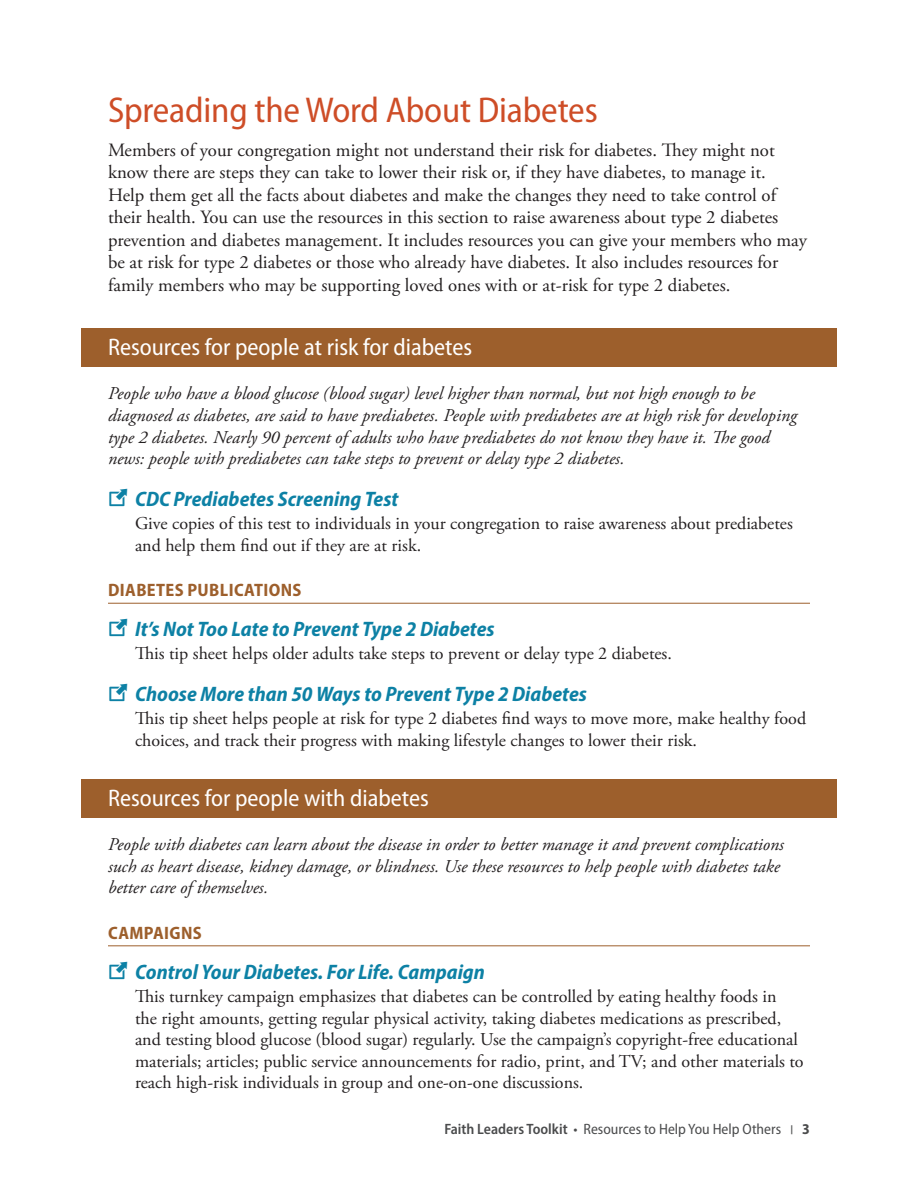
<style>
.page{position:relative;width:918px;height:1188px;background:#fff}
.page>*{position:absolute;margin:0;border:0;box-sizing:border-box;transform-origin:0 0}
.t1{font:semi-condensed 36px "Myriad Pro";letter-spacing:-.005em;color:#ce4d27}
.t2{font:semi-condensed 24px "Myriad Pro";color:#fff}
.t3{font:italic 700 semi-condensed 21px "Myriad Pro";color:#0d81a5}
.t4{font:18.75px/22.5px "Adobe Garamond Pro";color:#231f20}
.t5{font:18px/21.6px "Adobe Garamond Pro";color:#231f20}
.t6{font:italic 18px/21.6px "Adobe Garamond Pro";color:#231f20}
.t7{font:700 semi-condensed 18px "Myriad Pro";letter-spacing:.02em;color:#9d5f2c}
.t8{font:semi-condensed 15px "Myriad Pro";color:#4b4c4d}
.s1{font-weight:600}
.s2{font-size:9px}
.s3{font-weight:700}
</style>
<div class="page">
<div style="left:81px;top:328px;width:756px;height:39px;background:#9d5f2c"></div>
<hr style="left:108px;top:603px;width:702px;height:1px;background:#9d5f2c">
<div style="left:81px;top:779px;width:756px;height:39px;background:#9d5f2c"></div>
<hr style="left:108px;top:945px;width:702px;height:1px;background:#9d5f2c">
<h2 class="t1" style="left:108px;top:90px;width:491px">Spreading the Word About Diabetes</h2>
<p class="t4" style="left:108px;top:139px;width:701px">Members of your congregation might not understand their risk for diabetes. They might not know there are steps they can take to lower their risk or, if they have diabetes, to manage it.<br>Help them get all the facts about diabetes and make the changes they need to take control of their health. You can use the resources in this section to raise awareness about type 2 diabetes prevention and diabetes management. It includes resources you can give your members who may be at risk for type 2 diabetes or those who already have diabetes. It also includes resources for family members who may be supporting loved ones with or at-risk for type 2 diabetes.</p>
<h3 class="t2" style="left:108px;top:334px;width:366px">Resources for people at risk for diabetes</h3>
<p class="t6" style="left:108px;top:383px;width:690px">People who have a blood glucose (blood sugar) level higher than normal, but not high enough to be diagnosed as diabetes, are said to have prediabetes. People with prediabetes are at high risk for developing type 2 diabetes. Nearly 90 percent of adults who have prediabetes do not know they have it. The good news: people with prediabetes can take steps to prevent or delay type 2 diabetes.</p>
<h4 class="t3" style="left:135px;top:485px;width:265px">CDC Prediabetes Screening Test</h4>
<p class="t5" style="left:135px;top:513px;width:659px">Give copies of this test to individuals in your congregation to raise awareness about prediabetes and help them find out if they are at risk.</p>
<h4 class="t7" style="left:108px;top:578px;width:195px">DIABETES PUBLICATIONS</h4>
<p class="t3" style="left:135px;top:616px;width:361px">It’s Not Too Late to Prevent Type 2 Diabetes</p>
<p class="t5" style="left:135px;top:644px;width:538px">This tip sheet helps older adults take steps to prevent or delay type 2 diabetes.</p>
<p class="t3" style="left:135px;top:681px;width:453px">Choose More than 50 Ways to Prevent Type 2 Diabetes</p>
<p class="t5" style="left:135px;top:708px;width:673px">This tip sheet helps people at risk for type 2 diabetes find ways to move more, make healthy food choices, and track their progress with making lifestyle changes to lower their risk.</p>
<h3 class="t2" style="left:108px;top:785px;width:322px">Resources for people with diabetes</h3>
<p class="t6" style="left:108px;top:834px;width:677px">People with diabetes can learn about the disease in order to better manage it and prevent complications such as heart disease, kidney damage, or blindness. Use these resources to help people with diabetes take better care of themselves.</p>
<h4 class="t7" style="left:108px;top:921px;width:95px">CAMPAIGNS</h4>
<p class="t3" style="left:135px;top:958px;width:351px">Control Your Diabetes. For Life. Campaign</p>
<p class="t5" style="left:135px;top:986px;width:670px">This turnkey campaign emphasizes that diabetes can be controlled by eating healthy foods in<br>the right amounts, getting regular physical activity, taking diabetes medications as prescribed, and testing blood glucose (blood sugar) regularly. Use the campaign’s copyright-free educational materials; articles; public service announcements for radio, print, and TV; and other materials to reach high-risk individuals in group and one-on-one discussions.</p>
<p class="t8" style="left:444px;top:1121px;width:367px"><span class="s1">Faith Leaders Toolkit</span> • Resources to Help You Help Others <span class="s2">|</span> <span class="s3">3</span></p>
</div>
